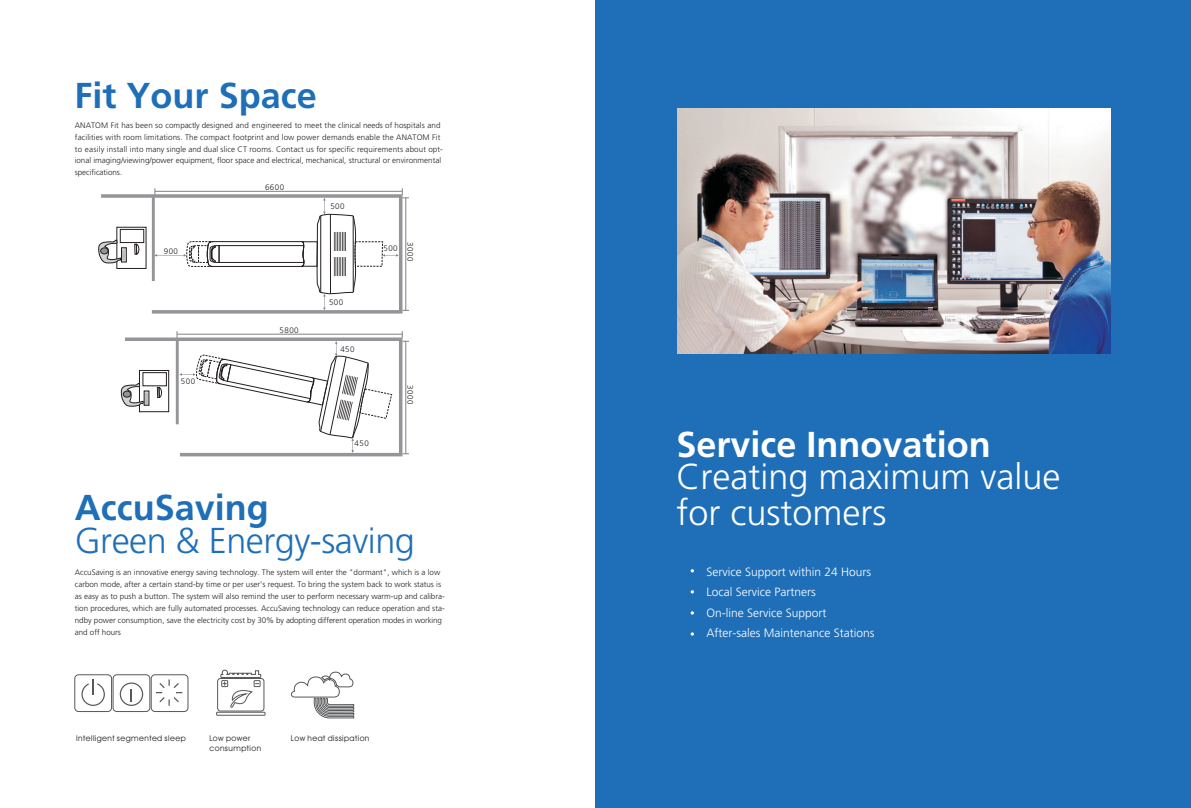
<style>
.page{position:relative;width:1191px;height:808px;background:#fff}
.page>*{position:absolute;margin:0;border:0;box-sizing:border-box;transform-origin:0 0}
.t1{font:300 36px/36px "Frutiger CE";color:#fff}
.t2{font:300 36px "Frutiger CE";color:#1f6fb8}
.t3{font:300 36px "Frutiger CE";letter-spacing:-.015em;color:#1f6fb8}
.t4{font:300 36px "Frutiger CE";color:#fff}
.t5{font:300 12px/20.6px "Frutiger CE";color:#fff}
.t6{font:300 8px/11.9px "Frutiger CE";color:#231f20}
.t7{font:8px/9.6px "Avant Garde IT Cby BT";letter-spacing:.055em;color:#231f20}
</style>
<div class="page">
<div style="left:595px;top:0;width:596px;height:808px;background:#1f6fb8"></div>
<svg style="left:290px;top:671px;width:64px;height:47px"></svg>
<div style="left:75px;top:674px;width:37px;height:38px;border:1px solid #57585a;border-radius:4px"></div>
<svg style="left:81px;top:679px;width:24px;height:27px"></svg>
<div style="left:113px;top:674px;width:37px;height:38px;border:1px solid #57585a;border-radius:4px"></div>
<svg style="left:119px;top:682px;width:24px;height:24px"></svg>
<div style="left:151px;top:674px;width:37px;height:38px;border:1px solid #57585a;border-radius:4px"></div>
<svg style="left:156px;top:679px;width:26px;height:27px"></svg>
<div style="left:217px;top:678px;width:47px;height:33px;border:1px solid #57585a;border-radius:3px"></div>
<div style="left:216px;top:712px;width:49px;height:3px;border:1px solid #57585a"></div>
<svg style="left:220px;top:670px;width:41px;height:38px"></svg>
<img style="left:678px;top:108px;width:432px;height:246px">
<svg style="left:690px;top:611px;width:4px;height:4px"></svg>
<svg style="left:690px;top:632px;width:4px;height:4px"></svg>
<svg style="left:98px;top:188px;width:311px;height:126px"></svg>
<hr style="left:405px;top:198px;width:1px;height:112px;background:#808285">
<svg style="left:121px;top:331px;width:288px;height:125px"></svg>
<hr style="left:405px;top:341px;width:1px;height:113px;background:#808285">
<h1 class="t2" style="left:75px;top:81px;width:244px">Fit Your Space</h1>
<p class="t6" style="left:75px;top:120px;width:369px">ANATOM Fit has been so compactly designed and engineered to meet the clinical needs of hospitals and facilities with room limitations. The compact footprint and low power demands enable the ANATOM Fit to easily install into many single and dual slice CT rooms. Contact us for specific requirements about opt&shy;ional imaging/viewing/power equipment, floor space and electrical, mechanical, structural or environmental specifications.</p>
<p class="t6" style="left:164px;top:245px;width:16px">900</p>
<p class="t6" style="left:181px;top:376px;width:16px">500</p>
<p class="t6" style="left:265px;top:182px;width:21px">6600</p>
<p class="t6" style="left:279px;top:325px;width:21px">5800</p>
<p class="t6" style="left:330px;top:201px;width:16px">500</p>
<p class="t6" style="left:329px;top:296px;width:16px">500</p>
<p class="t6" style="left:383px;top:243px;width:16px">500</p>
<p class="t6" style="left:416px;top:242px;width:21px;rotate:90deg">3000</p>
<p class="t6" style="left:340px;top:344px;width:16px">450</p>
<p class="t6" style="left:354px;top:438px;width:16px">450</p>
<p class="t6" style="left:416px;top:385px;width:21px;rotate:90deg">3000</p>
<h1 class="t2" style="left:75px;top:493px;width:196px">AccuSaving</h1>
<h1 class="t3" style="left:75px;top:526px;width:342px">Green &amp; Energy-saving</h1>
<p class="t6" style="left:75px;top:567px;width:371px">AccuSaving is an innovative energy saving technology. The system will enter the "dormant", which is a low carbon mode, after a certain stand-by time or per user's request. To bring the system back to work status is as easy as to push a button. The system will also remind the user to perform necessary warm-up and calibra&shy;tion procedures, which are fully automated processes. AccuSaving technology can reduce operation and sta&shy;ndby power consumption, save the electricity cost by 30% by adopting different operation modes in working and off hours</p>
<p class="t7" style="left:76px;top:734px;width:111px">Intelligent segmented sleep</p>
<p class="t7" style="left:209px;top:734px;width:53px">Low power consumption</p>
<p class="t7" style="left:291px;top:734px;width:80px">Low heat dissipation</p>
<h1 class="t4" style="left:676px;top:430px;width:316px">Service Innovation</h1>
<h1 class="t1" style="left:676px;top:461px;width:385px">Creating maximum value for customers</h1>
<h2 class="t5" style="left:706px;top:562px;width:169px">Service Support within 24 Hours<br>Local Service Partners<br>On-line Service Support<br>After-sales Maintenance Stations</h2>
</div>
